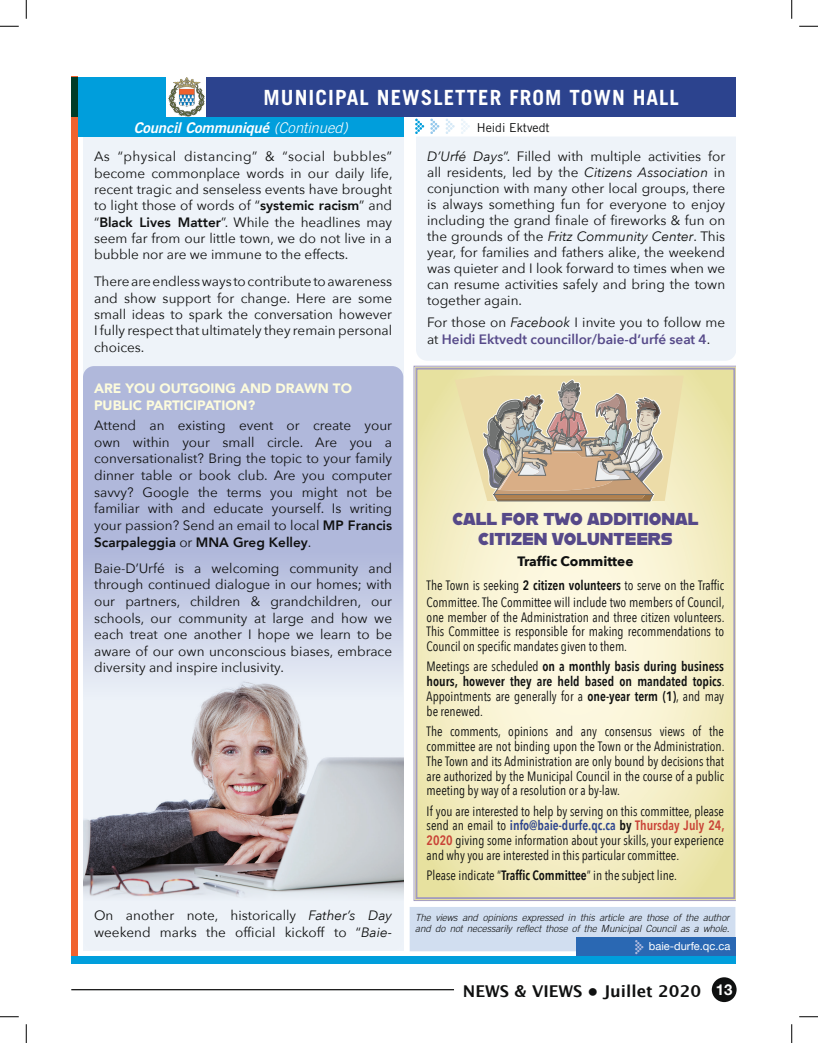
<style>
.page{position:relative;width:818px;height:1043px;background:#fff}
.page>*{position:absolute;margin:0;border:0;box-sizing:border-box;transform-origin:0 0}
.t1{font:700 20.88px "Trade Gothic";letter-spacing:.05em;color:#fff}
.t2{font:17.25px/19.8px "Alfarn";color:#564989;text-align:center;scale:.94 1}
.t3{font:700 16.25px "Lucida Grande";color:#0f1010}
.t4{font:italic 14.75px "Trade Gothic Bold Two";letter-spacing:-.01em;color:#fff}
.t5{font:13.5px/16.6px "Avenir Next";color:#0f1010;text-align:justify}
.t6{font:13.5px/14.8px "Avenir Next Condensed";color:#0f1010;text-align:justify;scale:.96 1}
.t7{font:600 13.5px/14.8px "Avenir Next Condensed";color:#0f1010;text-align:justify;scale:.96 1}
.t8{font:600 13.5px/16.6px "Avenir Next";color:#564989}
.t9{font:900 13.5px/16.6px "Avenir";color:#fdfcdd}
.t10{font:800 13.5px "Avenir";color:#0f1010}
.t11{font:700 13.5px "Avenir Next";color:#0f1010}
.t12{font:12.38px "Trade Gothic";color:#0f1010}
.t13{font:11.12px "Helvetica Neue";color:#fff}
.t14{font:italic 300 9.88px/11.1px "Trade Gothic";letter-spacing:-.01em;color:#0f1010}
.s1{font-family:"Trade Gothic";font-weight:300}
.s2{font-style:italic}
.s3{font-weight:400;color:#0f1010}
.s4{font-weight:400;font-style:italic;color:#0f1010}
.s5{font-family:"Avenir";font-weight:800}
.s6{font-family:"Avenir Next";font-weight:400}
.s7{font-weight:600}
.s8{font-weight:400}
.s9{font-weight:600;color:#2c438e}
.s10{font-weight:600;color:#c94336}
</style>
<div class="page">
<div style="left:711px;top:977px;width:25px;height:25px;background:#0f1010;border-radius:50%"></div>
<hr style="left:71px;top:989px;width:383px;height:1px;background:#0f1010">
<div style="left:206px;top:77px;width:529px;height:40px;background:#2c438e"></div>
<div style="left:71px;top:77px;width:95px;height:40px;background:#009edc"></div>
<div style="left:71px;top:77px;width:7px;height:887px;background:#f0622e"></div>
<img style="left:168px;top:77px;width:36px;height:39px">
<div style="left:83px;top:136px;width:320px;height:815px;background:#eef3f9"></div>
<div style="left:416px;top:137px;width:319px;height:224px;background:#eef3f9"></div>
<div style="left:78px;top:117px;width:325px;height:19px;background:#009edc"></div>
<svg style="left:415px;top:119px;width:9px;height:15px"></svg>
<svg style="left:430px;top:119px;width:9px;height:15px"></svg>
<svg style="left:445px;top:119px;width:9px;height:15px"></svg>
<svg style="left:461px;top:119px;width:9px;height:15px"></svg>
<div style="left:409px;top:907px;width:326px;height:44px;background:#d1def0"></div>
<div style="left:576px;top:937px;width:159px;height:19px;background:#2a68b3"></div>
<svg style="left:635px;top:940px;width:8px;height:14px"></svg>
<div style="left:71px;top:956px;width:664px;height:8px;background:#009edc"></div>
<svg style="left:83px;top:366px;width:320px;height:585px;background:#bfc7e2"></svg>
<img style="left:83px;top:658px;width:321px;height:242px">
<svg style="left:413px;top:365px;width:322px;height:536px;background:#f3edc8"></svg>
<svg style="left:455px;top:375px;width:228px;height:126px;background:#cdbd9f"></svg>
<svg style="left:0;top:25px;width:19px;height:2px"></svg>
<svg style="left:799px;top:25px;width:19px;height:2px"></svg>
<svg style="left:0;top:1016px;width:19px;height:1px"></svg>
<svg style="left:799px;top:1016px;width:19px;height:1px"></svg>
<svg style="left:25px;top:0;width:2px;height:19px"></svg>
<svg style="left:25px;top:1024px;width:2px;height:18px"></svg>
<svg style="left:791px;top:0;width:1px;height:19px"></svg>
<svg style="left:791px;top:1024px;width:1px;height:18px"></svg>
<h1 class="t1" style="left:263px;top:85px;width:417px">MUNICIPAL NEWSLETTER FROM TOWN HALL</h1>
<p class="t4" style="left:134px;top:118px;width:215px">Council Communiqué <span class="s1">(Continued)</span></p>
<p class="t12" style="left:476px;top:120px;width:74px">Heidi Ektvedt</p>
<p class="t5" style="left:427px;top:148px;width:299px;line-height:16px"><span class="s2">D’Urfé Days</span>”. Filled with multiple activities for all residents, led by the <span class="s2">Citizens Association</span> in conjunction with many other local groups, there is always something fun for everyone to enjoy including the grand finale of fireworks &amp; fun on the grounds of the <span class="s2">Fritz Community Center</span>. This year, for families and fathers alike, the weekend was quieter and I look forward to times when we can resume activities safely and bring the town together again.</p>
<p class="t8" style="left:427px;top:313px;width:299px"><span class="s3">For those on</span> <span class="s4">Facebook</span> <span class="s3">I invite you to follow me at</span> Heidi Ektvedt councillor/baie-d’urfé seat 4<span class="s3">.</span></p>
<p class="t5" style="left:94px;top:148px;width:300px">As “physical distancing” &amp; “social bubbles” become commonplace words in our daily life, recent tragic and senseless events have brought to light those of words of “<span class="s5">systemic racism</span>” and “<span class="s5">Black Lives Matter</span>”. While the headlines may seem far from our little town, we do not live in a bubble nor are we immune to the effects.</p>
<p class="t5" style="left:94px;top:273px;width:299px">There are endless ways to contribute to awareness and show support for change. Here are some small ideas to spark the conversation however I fully respect that ultimately they remain personal choices.</p>
<p class="t9" style="left:94px;top:380px;width:259px">ARE YOU OUTGOING AND DRAWN TO<br>PUBLIC PARTICIPATION?</p>
<p class="t5" style="left:94px;top:417px;width:299px">Attend an existing event or create your own within your small circle. Are you a conversationalist? Bring the topic to your family dinner table or book club. Are you computer savvy? Google the terms you might not be familiar with and educate yourself. Is writing your passion? Send an email to local <span class="s5">MP Francis</span></p>
<p class="t10" style="left:94px;top:531px;width:219px">Scarpaleggia <span class="s6">or</span> MNA Greg Kelley<span class="s6">.</span></p>
<p class="t5" style="left:94px;top:559px;width:299px">Baie-D’Urfé is a welcoming community and through continued dialogue in our homes; with our partners, children &amp; grandchildren, our schools, our community at large and how we each treat one another I hope we learn to be aware of our own unconscious biases, embrace diversity and inspire inclusivity.</p>
<p class="t2" style="left:452px;top:508px;width:263px">CALL FOR TWO ADDITIONAL<br>CITIZEN VOLUNTEERS</p>
<p class="t11" style="left:517px;top:549px;width:117px">Traffic Committee</p>
<p class="t6" style="left:426px;top:575px;width:312px;line-height:17.2px">The Town is seeking <span class="s7">2 citizen volunteers</span> to serve on the Traffic<br>Committee. The Committee will include two members of Council,</p>
<p class="t6" style="left:426px;top:609px;width:312px">one member of the Administration and three citizen volunteers.<br>This Committee is responsible for making recommendations to Council on specific mandates given to them.</p>
<p class="t7" style="left:426px;top:659px;width:312px"><span class="s8">Meetings are scheduled</span> on a monthly basis during business hours, however they are held based on mandated topics<span class="s8">.<br>Appointments are generally for a</span> one-year term (1)<span class="s8">, and may be renewed.</span></p>
<p class="t6" style="left:426px;top:723px;width:312px">The comments, opinions and any consensus views of the committee are not binding upon the Town or the Administration.<br>The Town and its Administration are only bound by decisions that are authorized by the Municipal Council in the course of a public meeting by way of a resolution or a by-law.</p>
<p class="t6" style="left:426px;top:802px;width:312px">If you are interested to help by serving on this committee, please send an email to <span class="s9">info@baie-durfe.qc.ca</span> <span class="s7">by</span> <span class="s10">Thursday July 24, 2020</span> giving some information about your skills, your experience and why you are interested in this particular committee.</p>
<p class="t6" style="left:426px;top:867px;width:262px">Please indicate “<span class="s7">Traffic Committee</span>” in the subject line.</p>
<p class="t5" style="left:94px;top:906px;width:299px">On another note, historically <span class="s2">Father’s Day </span>weekend marks the official kickoff to “<span class="s2">Baie-</span></p>
<p class="t14" style="left:415px;top:911px;width:316px">The views and opinions expressed in this article are those of the author and do not necessarily reflect those of the Municipal Council as a whole.</p>
<p class="t13" style="left:649px;top:938px;width:83px">baie-durfe.qc.ca</p>
<p class="t3" style="left:463px;top:978px;width:271px">NEWS &amp; VIEWS • Juillet 2020 <sup>13</sup></p>
</div>
